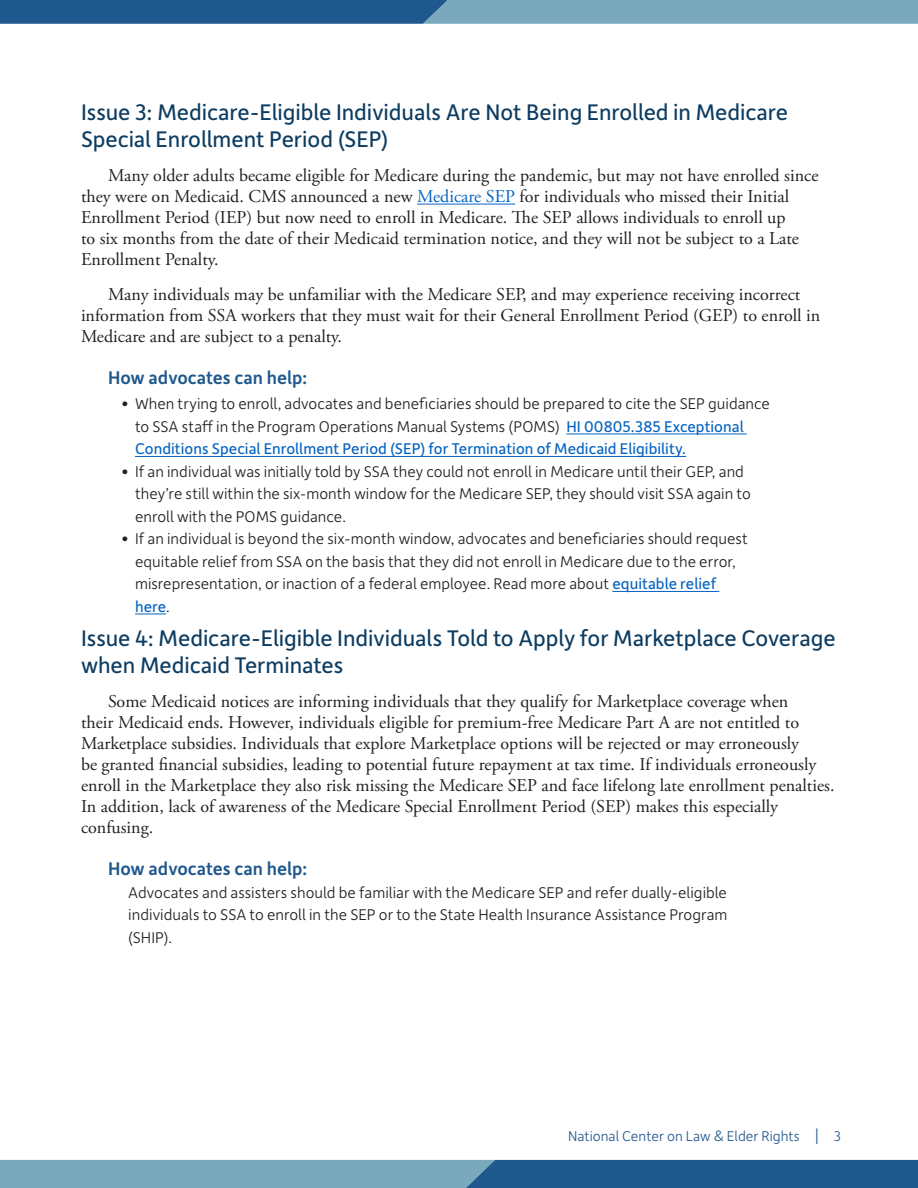
<style>
.page{position:relative;width:918px;height:1188px;background:#fff}
.page>*{position:absolute;margin:0;border:0;box-sizing:border-box;transform-origin:0 0}
.t1{font:24px/27px "Depot New";color:#0c3c61}
.Glossary_term{font:500 19.5px "Depot New";color:#1f588d}
.Body_Text{font:18px/21px "Adobe Garamond Pro";color:#231f20}
.Glossary_definitions{font:300 16.5px/22.5px "Depot New";color:#231f20}
.t2{font:300 15px "Depot New";color:#265890}
.s1{color:#0563c1}
.s2{font-weight:400;color:#0563c1}
.s3{font-size:18px}
</style>
<div class="page">
<svg style="left:0;top:1160px;width:918px;height:28px;background:#4e82a5"></svg>
<svg style="left:0;top:0;width:918px;height:24px;background:#5083a6"></svg>
<hr style="left:417px;top:204px;width:98px;height:1px;background:#0563c1">
<hr style="left:566px;top:434px;width:181px;height:1px;background:#0563c1">
<hr style="left:135px;top:456px;width:551px;height:1px;background:#0563c1">
<hr style="left:612px;top:591px;width:107px;height:1px;background:#0563c1">
<hr style="left:135px;top:614px;width:31px;height:1px;background:#0563c1">
<p class="t1" style="left:81px;top:97px;width:709px">Issue 3: Medicare-Eligible Individuals Are Not Being Enrolled in Medicare<br>Special Enrollment Period (SEP)</p>
<p class="Body_Text" style="left:81px;top:166px;width:739px;text-indent:27px">Many older adults became eligible for Medicare during the pandemic, but may not have enrolled since they were on Medicaid. CMS announced a new <span class="s1">Medicare SEP</span> for individuals who missed their Initial Enrollment Period (IEP) but now need to enroll in Medicare. The SEP allows individuals to enroll up<br>to six months from the date of their Medicaid termination notice, and they will not be subject to a Late Enrollment Penalty.</p>
<p class="Body_Text" style="left:81px;top:284px;width:741px;text-indent:27px">Many individuals may be unfamiliar with the Medicare SEP, and may experience receiving incorrect information from SSA workers that they must wait for their General Enrollment Period (GEP) to enroll in<br>Medicare and are subject to a penalty.</p>
<p class="Glossary_term" style="left:108px;top:365px;width:201px">How advocates can help:</p>
<p class="Glossary_definitions" style="left:135px;top:392px;width:637px;text-indent:-14px">• When trying to enroll, advocates and beneficiaries should be prepared to cite the SEP guidance to SSA staff in the Program Operations Manual Systems (POMS) <span class="s2">HI 00805.385 Exceptional<br>Conditions Special Enrollment Period (SEP) for Termination of Medicaid Eligibility.</span></p>
<p class="Glossary_definitions" style="left:135px;top:459px;width:617px;text-indent:-14px">• If an individual was initially told by SSA they could not enroll in Medicare until their GEP, and they’re still within the six-month window for the Medicare SEP, they should visit SSA again to enroll with the POMS guidance.</p>
<p class="Glossary_definitions" style="left:135px;top:527px;width:615px;text-indent:-14px">• If an individual is beyond the six-month window, advocates and beneficiaries should request equitable relief from SSA on the basis that they did not enroll in Medicare due to the error, misrepresentation, or inaction of a federal employee. Read more about <span class="s2">equitable relief here</span>.</p>
<p class="t1" style="left:81px;top:623px;width:756px">Issue 4: Medicare-Eligible Individuals Told to Apply for Marketplace Coverage when Medicaid Terminates</p>
<p class="Body_Text" style="left:81px;top:691px;width:755px;text-indent:27px">Some Medicaid notices are informing individuals that they qualify for Marketplace coverage when<br>their Medicaid ends. However, individuals eligible for premium-free Medicare Part A are not entitled to Marketplace subsidies. Individuals that explore Marketplace options will be rejected or may erroneously<br>be granted financial subsidies, leading to potential future repayment at tax time. If individuals erroneously enroll in the Marketplace they also risk missing the Medicare SEP and face lifelong late enrollment penalties.<br>In addition, lack of awareness of the Medicare Special Enrollment Period (SEP) makes this especially confusing.</p>
<p class="Glossary_term" style="left:108px;top:856px;width:201px">How advocates can help:</p>
<p class="Glossary_definitions" style="left:128px;top:880px;width:601px;text-align:justify">Advocates and assisters should be familiar with the Medicare SEP and refer dually-eligible individuals to SSA to enroll in the SEP or to the State Health Insurance Assistance Program (SHIP).</p>
<p class="t2" style="left:568px;top:1126px;width:275px">National Center on Law &amp; Elder Rights <span class="s3">|</span> 3</p>
</div>
